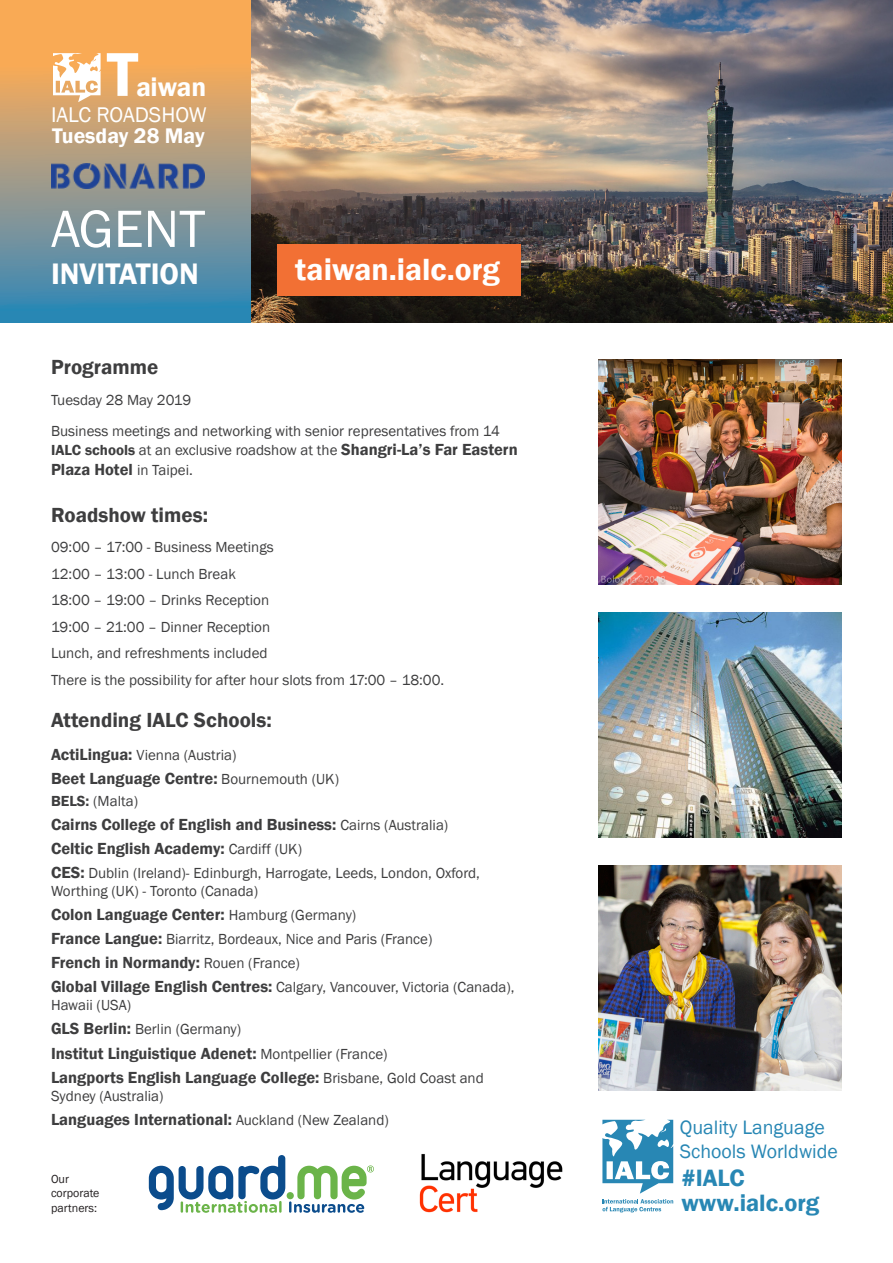
<style>
.page{position:relative;width:893px;height:1263px;background:#fff}
.page>*{position:absolute;margin:0;border:0;box-sizing:border-box;transform-origin:0 0}
.t1{font:600 64.05px "Franklin Gothic";color:#fff}
.body{font:54.3px "Franklin Gothic";color:#fff}
.t2{font:600 31.5px "Franklin Gothic";color:#fff}
.body-2{font:600 30.45px "Franklin Gothic";color:#fff}
.t3{font:600 27px "Franklin Gothic";letter-spacing:-.005em;color:#fff}
.t4{font:600 24.3px "Franklin Gothic";color:#2887b4}
.t5{font:21.9px "Franklin Gothic";color:#fff}
.t6{font:600 21.75px "Franklin Gothic";color:#fff}
.t7{font:600 21px "Franklin Gothic";color:#3e3e3f}
.t8{font:19.95px/24px "Franklin Gothic";color:#2887b4}
.t9{font:600 16.5px "Franklin Gothic";color:#3e3e3f}
.t10{font:15px/18px "Franklin Gothic";color:#3e3e3f}
.price{font:12px/14.4px "Franklin Gothic";color:#231f20}
.s1{font-weight:600}
.s2{font-weight:600;font-size:16.5px}
.s3{font-weight:400;font-size:15px}
</style>
<div class="page">
<img style="left:250px;top:0;width:643px;height:322px">
<img style="left:598px;top:359px;width:244px;height:226px">
<img style="left:598px;top:612px;width:244px;height:226px">
<img style="left:598px;top:865px;width:244px;height:226px">
<svg style="left:149px;top:1155px;width:225px;height:58px"></svg>
<img style="left:419px;top:1154px;width:144px;height:59px">
<svg style="left:0;top:0;width:250px;height:322px;background:#a59b82"></svg>
<svg style="left:53px;top:53px;width:48px;height:49px"></svg>
<svg style="left:602px;top:1120px;width:71px;height:92px"></svg>
<img style="left:51px;top:163px;width:153px;height:25px">
<div style="left:277px;top:244px;width:244px;height:51px;background:#f27034"></div>
<p class="t1" style="left:107px;top:35px;width:33px">T</p>
<p class="t3" style="left:137px;top:70px;width:71px">aiwan</p>
<p class="t5" style="left:51px;top:101px;width:157px">IALC ROADSHOW</p>
<p class="t6" style="left:52px;top:122px;width:154px">Tuesday 28 May</p>
<p class="body" style="left:51px;top:195px;width:156px">AGENT</p>
<p class="body-2" style="left:51px;top:255px;width:149px">INVITATION</p>
<p class="t2" style="left:295px;top:250px;width:206px">taiwan.ialc.org</p>
<p class="t7" style="left:51px;top:354px;width:109px">Programme</p>
<p class="t10" style="left:51px;top:391px;width:142px">Tuesday 28 May 2019</p>
<p class="t10" style="left:51px;top:421px;width:468px;line-height:19.8px">Business meetings and networking with senior representatives from 14<br><span class="s1">IALC schools</span> at an exclusive roadshow at the <span class="s2">Shangri-La’s Far Eastern</span></p>
<p class="t9" style="left:51px;top:459px;width:143px">Plaza Hotel <span class="s3">in Taipei.</span></p>
<p class="t7" style="left:51px;top:502px;width:159px">Roadshow times:</p>
<p class="t10" style="left:51px;top:539px;width:224px">09:00 – 17:00 - Business Meetings</p>
<p class="t10" style="left:51px;top:565px;width:186px">12:00 – 13:00 - Lunch Break</p>
<p class="t10" style="left:51px;top:592px;width:220px">18:00 – 19:00 – Drinks Reception</p>
<p class="t10" style="left:51px;top:618px;width:221px">19:00 – 21:00 – Dinner Reception</p>
<p class="t10" style="left:51px;top:645px;width:218px">Lunch, and refreshments included</p>
<p class="t10" style="left:51px;top:671px;width:395px">There is the possibility for after hour slots from 17:00 – 18:00.</p>
<p class="t7" style="left:51px;top:707px;width:222px">Attending IALC Schools:</p>
<p class="t10" style="left:51px;top:746px;width:187px"><span class="s2">ActiLingua:</span> Vienna (Austria)</p>
<p class="t9" style="left:51px;top:768px;width:290px">Beet Language Centre: <span class="s3">Bournemouth (UK)</span></p>
<p class="t10" style="left:51px;top:792px;width:89px"><span class="s1">BELS:</span> (Malta)</p>
<p class="t9" style="left:51px;top:814px;width:399px">Cairns College of English and Business: <span class="s3">Cairns (Australia)</span></p>
<p class="t9" style="left:51px;top:838px;width:253px">Celtic English Academy: <span class="s3">Cardiff (UK)</span></p>
<p class="t10" style="left:51px;top:864px;width:430px"><span class="s2">CES:</span> Dublin (Ireland)- Edinburgh, Harrogate, Leeds, London, Oxford,<br>Worthing (UK) - Toronto (Canada)</p>
<p class="t9" style="left:51px;top:904px;width:307px">Colon Language Center: <span class="s3">Hamburg (Germany)</span></p>
<p class="t10" style="left:51px;top:930px;width:383px"><span class="s2">France Langue:</span> Biarritz, Bordeaux, Nice and Paris (France)</p>
<p class="t9" style="left:51px;top:953px;width:250px">French in Normandy: <span class="s3">Rouen (France)</span></p>
<p class="t10" style="left:51px;top:979px;width:465px"><span class="s2">Global Village English Centres:</span> Calgary, Vancouver, Victoria (Canada),<br>Hawaii (USA)</p>
<p class="t10" style="left:51px;top:1021px;width:192px"><span class="s2">GLS Berlin:</span> Berlin (Germany)</p>
<p class="t9" style="left:51px;top:1043px;width:338px">Institut Linguistique Adenet: <span class="s3">Montpellier (France)</span></p>
<p class="t9" style="left:51px;top:1067px;width:434px">Langports English Language College: <span class="s3">Brisbane, Gold Coast and</span></p>
<p class="t10" style="left:51px;top:1087px;width:114px">Sydney (Australia)</p>
<p class="t9" style="left:51px;top:1109px;width:339px">Languages International: <span class="s3">Auckland (New Zealand)</span></p>
<p class="price" style="left:51px;top:1172px;width:50px">Our corporate partners:</p>
<p class="t8" style="left:680px;top:1115px;width:160px">Quality Language<br>Schools Worldwide</p>
<p class="t4" style="left:681px;top:1163px;width:65px">#IALC</p>
<p class="t4" style="left:681px;top:1188px;width:139px">www.ialc.org</p>
</div>
